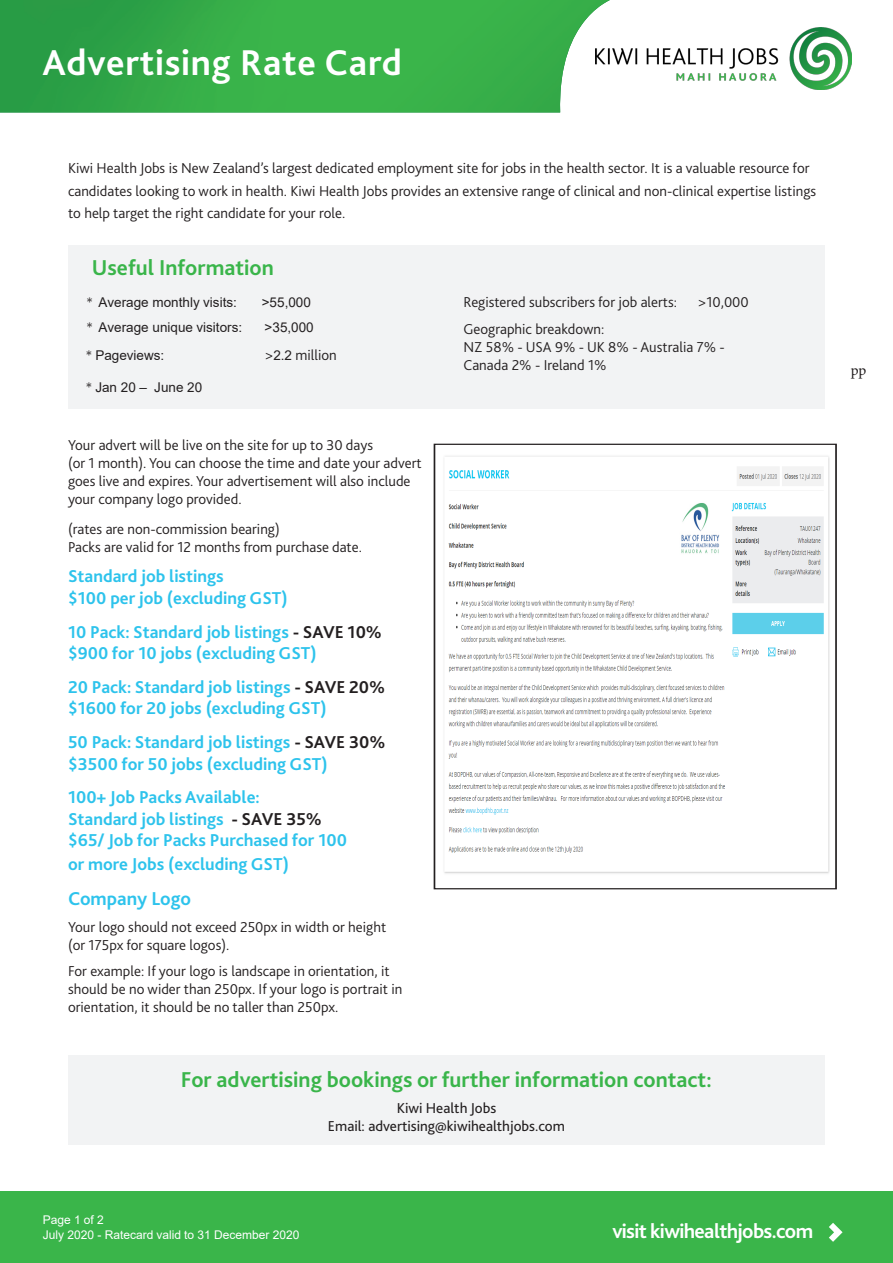
<style>
.page{position:relative;width:893px;height:1263px;background:#fff}
.page>*{position:absolute;margin:0;border:0;box-sizing:border-box;transform-origin:0 0}
.t1{font:700 37.5px "Bliss 2";letter-spacing:.02em;color:#fff}
.t2{font:700 22.5px "Bliss 2";color:#3ab54a}
.t3{font:700 21px "Bliss 2";letter-spacing:-.03em;color:#fff}
.t4{font:700 19.5px "Bliss 2";color:#2dc3ec}
.t5{font:700 18px/21.6px "Bliss 2";color:#2dc3ec}
.t6{font:300 15px/18px "Bliss 2";color:#231f20}
.t7{font:15px "Bliss 2";color:#231f20}
.t8{font:15px "Minion Pro";color:#221e1f}
.t9{font:13.5px "Arial";color:#231f20}
.t10{font:12px/14.7px "Arial";color:#fff}
.s1{font-family:"Bliss 2";font-weight:300}
.s2{font-family:"Arial";font-weight:400;font-size:13.5px}
.s3{color:#231f20}
</style>
<div class="page">
<div style="left:0;top:1191px;width:893px;height:72px;background:#3ab54a"></div>
<img style="left:0;top:0;width:610px;height:112px">
<div style="left:68px;top:1055px;width:757px;height:89px;background:#f2f3f4"></div>
<div style="left:68px;top:245px;width:757px;height:163px;background:#f2f3f4"></div>
<svg style="left:829px;top:1223px;width:13px;height:19px"></svg>
<img style="left:595px;top:27px;width:256px;height:62px">
<img style="left:444px;top:456px;width:386px;height:418px">
<p class="t1" style="left:43px;top:39px;width:361px">Advertising Rate Card</p>
<p class="t6" style="left:68px;top:156px;width:750px;line-height:22.5px">Kiwi Health Jobs is New Zealand’s largest dedicated employment site for jobs in the health sector. It is a valuable resource for candidates looking to work in health. Kiwi Health Jobs provides an extensive range of clinical and non-clinical expertise listings to help target the right candidate for your role.</p>
<p class="t2" style="left:92px;top:253px;width:183px">Useful Information</p>
<p class="t9" style="left:86px;top:293px;width:152px"><span class="s1">*</span> Average monthly visits:</p>
<p class="t9" style="left:262px;top:293px;width:51px">&gt;55,000</p>
<p class="t9" style="left:86px;top:317px;width:157px"><span class="s1">*</span> Average unique visitors:</p>
<p class="t9" style="left:265px;top:317px;width:51px">&gt;35,000</p>
<p class="t6" style="left:264px;top:346px;width:74px">&gt;<span class="s2">2.2</span> million</p>
<p class="t9" style="left:86px;top:346px;width:80px"><span class="s1">*</span> Pageviews:</p>
<p class="t9" style="left:86px;top:378px;width:118px"><span class="s1">*</span> Jan 20 – June 20</p>
<p class="t6" style="left:68px;top:436px;width:355px">Your advert will be live on the site for up to 30 days<br>(or 1 month). You can choose the time and date your advert goes live and expires. Your advertisement will also include your company logo provided.</p>
<p class="t6" style="left:68px;top:520px;width:295px">(rates are non-commission bearing)<br>Packs are valid for 12 months from purchase date.</p>
<p class="t5" style="left:68px;top:565px;width:221px">Standard job listings<br>$100 per job (excluding GST)</p>
<p class="t5" style="left:68px;top:620px;width:315px">10 Pack: Standard job listings <span class="s3">- SAVE 10% </span>$900 for 10 jobs (excluding GST)</p>
<p class="t5" style="left:68px;top:676px;width:319px">20 Pack: Standard job listings <span class="s3">- SAVE 20% </span>$1600 for 20 jobs (excluding GST)</p>
<p class="t5" style="left:68px;top:731px;width:319px">50 Pack: Standard job listings <span class="s3">- SAVE 30% </span>$3500 for 50 jobs (excluding GST)</p>
<p class="t5" style="left:68px;top:786px;width:280px">100+ Job Packs Available:<br>Standard job listings <span class="s3">- SAVE 35% </span>$65/ Job for Packs Purchased for 100</p>
<p class="t5" style="left:68px;top:853px;width:223px">or more Jobs (excluding GST)</p>
<p class="t4" style="left:68px;top:887px;width:125px">Company Logo</p>
<p class="t6" style="left:68px;top:917px;width:320px">Your logo should not exceed 250px in width or height (or 175px for square logos).</p>
<p class="t6" style="left:68px;top:962px;width:336px">For example: If your logo is landscape in orientation, it should be no wider than 250px. If your logo is portrait in orientation, it should be no taller than 250px.</p>
<p class="t6" style="left:463px;top:293px;width:215px">Registered subscribers for job alerts:</p>
<p class="t6" style="left:697px;top:293px;width:53px">&gt;10,000</p>
<p class="t6" style="left:463px;top:319px;width:263px">Geographic breakdown:<br>NZ 58% - USA 9% - UK 8% - Australia 7% -<br>Canada 2% - Ireland 1%</p>
<p class="t2" style="left:181px;top:1065px;width:532px">For advertising bookings or further information contact:</p>
<p class="t7" style="left:397px;top:1099px;width:101px">Kiwi Health Jobs</p>
<p class="t7" style="left:328px;top:1117px;width:239px">Email: advertising@kiwihealthjobs.com</p>
<p class="t10" style="left:43px;top:1212px;width:258px">Page 1 of 2<br>July 2020 - Ratecard valid to 31 December 2020</p>
<p class="t3" style="left:612px;top:1218px;width:202px">visit kiwihealthjobs.com</p>
<p class="t8" style="left:851px;top:361px;width:17px">pp</p>
</div>
